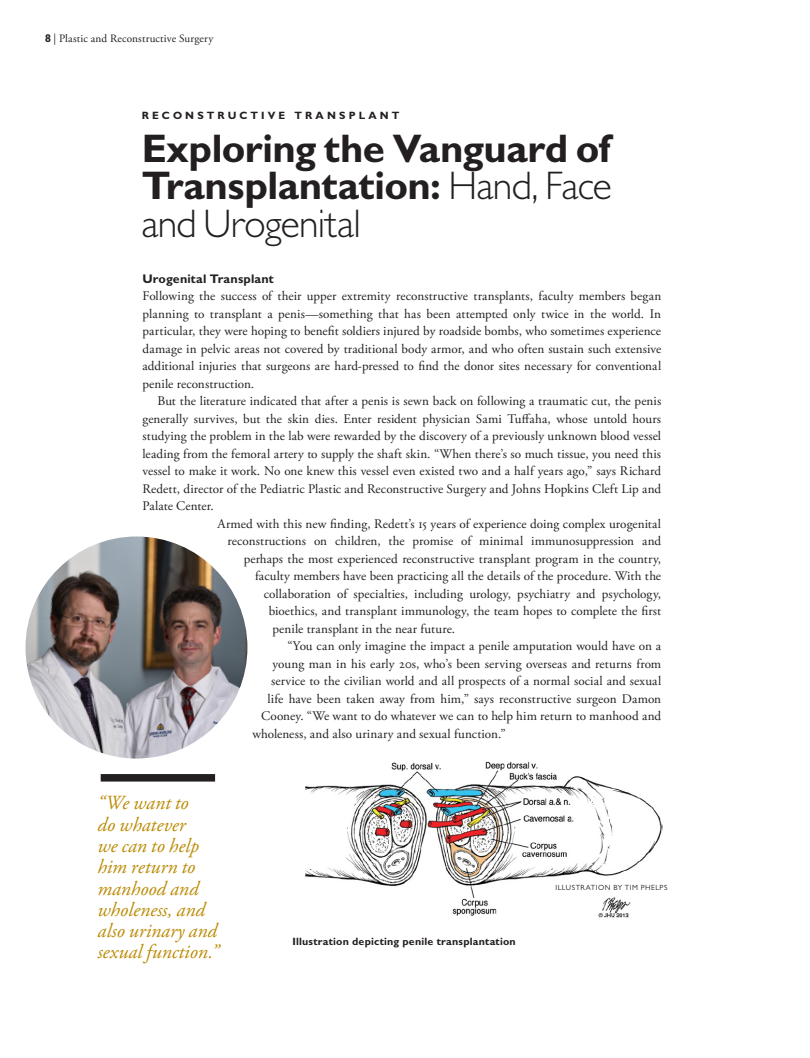
<style>
.page{position:relative;width:810px;height:1058px;background:#fff}
.page>*{position:absolute;margin:0;border:0;box-sizing:border-box;transform-origin:0 0}
.H32_light{font:700 40px/37.5px "Gill Sans MT Std";letter-spacing:-.01em;color:#231f20;text-align:justify}
.T16_italic{font:italic 20px/21.2px "Adobe Garamond Pro";color:#bb8c07}
.T10_5_indented{font:13.12px/17.5px "Adobe Garamond Pro";color:#231f20;text-align:justify}
.T10_5-master{font:13.12px/17.5px "Adobe Garamond Pro";color:#231f20;text-align:justify}
.T10_5-master-2{font:700 12.5px "Gill Sans MT Std";letter-spacing:.01em;color:#231f20}
.t1{font:11.25px "Adobe Garamond Pro";color:#231f20}
.C8_5-master{font:700 10.62px "Gill Sans MT Std";letter-spacing:.02em;color:#231f20}
.C8_5-master-2{font:700 10.62px "Gill Sans MT Std";letter-spacing:.29em;color:#231f20}
.C8_5-master-3{font:7.5px "Gill Sans MT Std";letter-spacing:.07em;color:#231f20}
.s1{font-family:"Gill Sans MT Std";font-weight:700}
.s2{font-weight:300}
</style>
<div class="page">
<img style="left:22px;top:532px;width:229px;height:230px;border-radius:115px">
<div style="left:18px;top:529px;width:237px;height:237px;border:8px solid #fff;border-radius:50%"></div>
<div style="left:101px;top:774px;width:114px;height:7px;background:#231f20"></div>
<img style="left:305px;top:761px;width:358px;height:157px">
<p class="t1" style="left:45px;top:32px;width:170px"><span class="s1">8</span> | Plastic and Reconstructive Surgery</p>
<p class="C8_5-master-2" style="left:142px;top:109px;width:259px">RECONSTRUCTIVE TRANSPLANT</p>
<p class="H32_light" style="left:142px;top:128px;width:472px">Exploring the Vanguard of Transplantation: <span class="s2">Hand, Face and Urogenital</span></p>
<p class="T10_5-master-2" style="left:142px;top:271px;width:133px">Urogenital Transplant</p>
<p class="T10_5-master" style="left:142px;top:288px;width:520px">Following the success of their upper extremity reconstructive transplants, faculty members began planning to transplant a penis—something that has been attempted only twice in the world. In particular, they were hoping to benefit soldiers injured by roadside bombs, who sometimes experience damage in pelvic areas not covered by traditional body armor, and who often sustain such extensive additional injuries that surgeons are hard-pressed to find the donor sites necessary for conventional penile reconstruction.</p>
<p class="T10_5_indented" style="left:142px;top:393px;width:520px;text-indent:15px">But the literature indicated that after a penis is sewn back on following a traumatic cut, the penis generally survives, but the skin dies. Enter resident physician Sami Tuffaha, whose untold hours studying the problem in the lab were rewarded by the discovery of a previously unknown blood vessel leading from the femoral artery to supply the shaft skin. “When there’s so much tissue, you need this vessel to make it work. No one knew this vessel even existed two and a half years ago,” says Richard Redett, director of the Pediatric Plastic and Reconstructive Surgery and Johns Hopkins Cleft Lip and Palate Center.</p>
<p class="T10_5_indented" style="left:218px;top:515px;width:445px">Armed with this new finding, Redett’s 15 years of experience doing complex urogenital</p>
<p class="T10_5_indented" style="left:228px;top:533px;width:435px">reconstructions on children, the promise of minimal immunosuppression and</p>
<p class="T10_5_indented" style="left:244px;top:550px;width:419px">perhaps the most experienced reconstructive transplant program in the country,</p>
<p class="T10_5_indented" style="left:255px;top:568px;width:408px">faculty members have been practicing all the details of the procedure. With the</p>
<p class="T10_5_indented" style="left:264px;top:585px;width:399px">collaboration of specialties, including urology, psychiatry and psychology,</p>
<p class="T10_5_indented" style="left:269px;top:603px;width:394px">bioethics, and transplant immunology, the team hopes to complete the first</p>
<p class="T10_5_indented" style="left:272px;top:620px;width:184px">penile transplant in the near future.</p>
<p class="T10_5_indented" style="left:288px;top:638px;width:375px">“You can only imagine the impact a penile amputation would have on a</p>
<p class="T10_5_indented" style="left:272px;top:655px;width:390px">young man in his early 20s, who’s been serving overseas and returns from</p>
<p class="T10_5_indented" style="left:271px;top:673px;width:392px">service to the civilian world and all prospects of a normal social and sexual</p>
<p class="T10_5_indented" style="left:268px;top:690px;width:395px">life have been taken away from him,” says reconstructive surgeon Damon</p>
<p class="T10_5_indented" style="left:261px;top:708px;width:401px">Cooney. “We want to do whatever we can to help him return to manhood and</p>
<p class="T10_5_indented" style="left:252px;top:725px;width:255px">wholeness, and also urinary and sexual function.”</p>
<p class="T16_italic" style="left:98px;top:793px;width:123px">“We want to<br>do whatever<br>we can to help him return to manhood and wholeness, and also urinary and sexual function.”</p>
<p class="C8_5-master" style="left:292px;top:934px;width:225px">Illustration depicting penile transplantation</p>
<p class="C8_5-master-3" style="left:555px;top:883px;width:114px">ILLUSTRATION BY TIM PHELPS</p>
</div>
